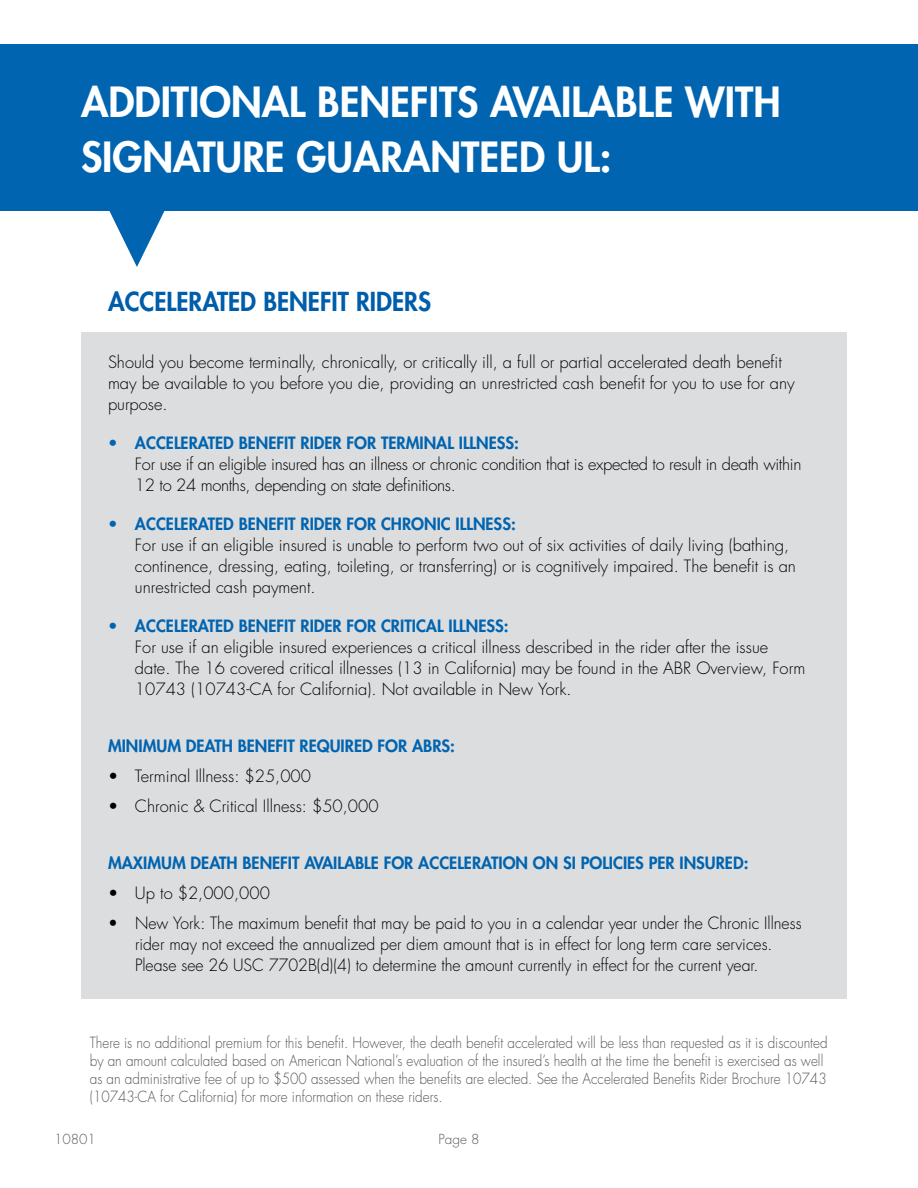
<style>
.page{position:relative;width:918px;height:1188px;background:#fff}
.page>*{position:absolute;margin:0;border:0;box-sizing:border-box;transform-origin:0 0}
.t1{font:800 40.5px/55.5px "Futura";color:#fff}
.t2{font:800 25.5px "Futura";color:#005daa}
.t3{font:300 16.5px/21px "Futura";color:#000}
.t4{font:300 16.5px/21px "Futura";color:#000;scale:.96 1}
.t5{font:800 16.5px "Futura";color:#0064b1}
.t6{font:300 16.5px/21px "Futura";letter-spacing:-.02em;color:#000}
.t7{font:300 15px/18px "Futura";color:#58595b;scale:.9 1}
.t8{font:300 13.5px "Futura";color:#58595b}
</style>
<div class="page">
<div style="left:0;top:44px;width:918px;height:167px;background:#0064b1"></div>
<svg style="left:109px;top:211px;width:56px;height:56px"></svg>
<div style="left:82px;top:332px;width:765px;height:667px;background:#dcddde"></div>
<h1 class="t1" style="left:81px;top:74px;width:701px">ADDITIONAL BENEFITS AVAILABLE WITH<br>SIGNATURE GUARANTEED UL:</h1>
<h2 class="t2" style="left:108px;top:285px;width:325px">ACCELERATED BENEFIT RIDERS</h2>
<p class="t3" style="left:108px;top:352px;width:688px">Should you become terminally, chronically, or critically ill, a full or partial accelerated death benefit may be available to you before you die, providing an unrestricted cash benefit for you to use for any purpose.</p>
<p class="t5" style="left:108px;top:432px;width:412px">• ACCELERATED BENEFIT RIDER FOR TERMINAL ILLNESS:</p>
<p class="t6" style="left:135px;top:454px;width:668px">For use if an eligible insured has an illness or chronic condition that is expected to result in death within<br>12 to 24 months, depending on state definitions.</p>
<p class="t5" style="left:108px;top:513px;width:409px">• ACCELERATED BENEFIT RIDER FOR CHRONIC ILLNESS:</p>
<p class="t3" style="left:135px;top:535px;width:663px">For use if an eligible insured is unable to perform two out of six activities of daily living (bathing, continence, dressing, eating, toileting, or transferring) or is cognitively impaired. The benefit is an unrestricted cash payment.</p>
<p class="t5" style="left:108px;top:615px;width:402px">• ACCELERATED BENEFIT RIDER FOR CRITICAL ILLNESS:</p>
<p class="t3" style="left:135px;top:637px;width:672px">For use if an eligible insured experiences a critical illness described in the rider after the issue date. The 16 covered critical illnesses (13 in California) may be found in the ABR Overview, Form<br>10743 (10743-CA for California). Not available in New York.</p>
<p class="t5" style="left:108px;top:735px;width:348px">MINIMUM DEATH BENEFIT REQUIRED FOR ABRS:</p>
<p class="t3" style="left:108px;top:766px;width:205px">• Terminal Illness: $25,000</p>
<p class="t3" style="left:108px;top:796px;width:272px">• Chronic &amp; Critical Illness: $50,000</p>
<p class="t5" style="left:108px;top:852px;width:642px">MAXIMUM DEATH BENEFIT AVAILABLE FOR ACCELERATION ON SI POLICIES PER INSURED:</p>
<p class="t3" style="left:108px;top:883px;width:163px">• Up to $2,000,000</p>
<p class="t4" style="left:135px;top:913px;width:696px;text-indent:-27px">• New York: The maximum benefit that may be paid to you in a calendar year under the Chronic Illness rider may not exceed the annualized per diem amount that is in effect for long term care services.<br>Please see 26 USC 7702B(d)(4) to determine the amount currently in effect for the current year.</p>
<p class="t7" style="left:90px;top:1034px;width:821px">There is no additional premium for this benefit. However, the death benefit accelerated will be less than requested as it is discounted by an amount calculated based on American National’s evaluation of the insured’s health at the time the benefit is exercised as well as an administrative fee of up to $500 assessed when the benefits are elected. See the Accelerated Benefits Rider Brochure 10743 (10743-CA for California) for more information on these riders.</p>
<p class="t8" style="left:54px;top:1131px;width:43px">10801</p>
<p class="t8" style="left:438px;top:1131px;width:43px">Page 8</p>
</div>
